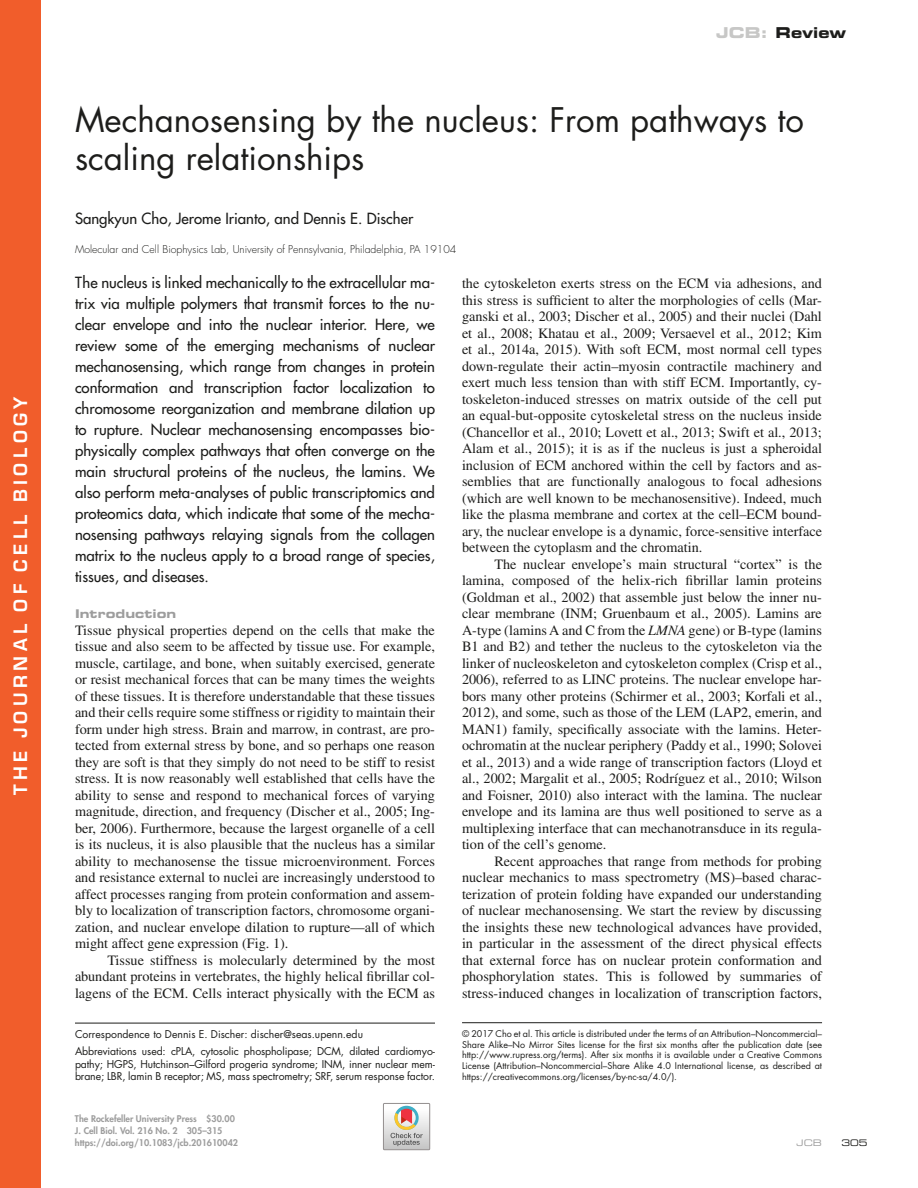
<style>
.page{position:relative;width:918px;height:1188px;background:#fff}
.page>*{position:absolute;margin:0;border:0;box-sizing:border-box;transform-origin:0 0}
.t1{font:33px/38.2px "Futura Std";color:#1d1d1b}
.t2{font:600 18px "Eurostile";letter-spacing:.25em;color:#fff}
.t3{font:500 15px/21px "Futura Std";color:#1d1d1b;text-align:justify}
.t4{font:15px "Eurostile LT Std Bold Ex 2";color:#1d1d1b}
.t5{font:14.25px/16.5px "Times LT Std";color:#1d1d1b;text-align:justify}
.t6{font:12px "Eurostile LT Std Bold Ex 2";letter-spacing:.005em;color:#9d9d9d}
.t7{font:10.5px/16.8px "Futura Std";letter-spacing:-.01em;color:#1d1d1b}
.t8{font:300 10.5px "Futura Std";color:#1d1d1b}
.t9{font:9px/10.8px "Futura Std";color:#1d1d1b;text-align:justify}
.t10{font:800 9px/12px "Futura Std";color:#9d9d9d}
.t11{font:9px "Eurostile LT Std Ex 2";color:#9d9d9d}
.t12{font:9px "Eurostile LT Std Ex 2";color:#1d1d1b}
.s1{color:#c7c7c6}
.s2{font-style:italic}
</style>
<div class="page">
<svg style="left:383px;top:1103px;width:47px;height:47px"></svg>
<hr style="left:75px;top:1023px;width:360px;height:1px;background:#1d1d1b">
<hr style="left:462px;top:1022px;width:360px;height:1px;background:#1d1d1b">
<div style="left:0;top:0;width:40px;height:1188px;background:#f15d2b"></div>
<p class="t2" style="left:13px;top:795px;width:400px;rotate:-90deg">THE JOURNAL OF CELL BIOLOGY</p>
<p class="t4" style="left:716px;top:22px;width:132px"><span class="s1">JCB:</span> Review</p>
<h1 class="t1" style="left:75px;top:101px;width:731px">Mechanosensing by the nucleus: From pathways to scaling relationships</h1>
<p class="t3" style="left:75px;top:209px;width:340px">Sangkyun Cho, Jerome Irianto, and Dennis E. Discher</p>
<p class="t8" style="left:75px;top:243px;width:383px">Molecular and Cell Biophysics Lab, University of Pennsylvania, Philadelphia, PA 19104</p>
<p class="t3" style="left:75px;top:272px;width:362px">The nucleus is linked mechanically to the extracellular ma&shy;trix via multiple polymers that transmit forces to the nu&shy;clear envelope and into the nuclear interior. Here, we review some of the emerging mechanisms of nuclear mechanosensing, which range from changes in protein conformation and transcription factor localization to chromosome reorganization and membrane dilation up to rupture. Nuclear mechanosensing encompasses bio&shy;physically complex pathways that often converge on the main structural proteins of the nucleus, the lamins. We also perform meta-analyses of public transcriptomics and proteomics data, which indicate that some of the mecha&shy;nosensing pathways relaying signals from the collagen matrix to the nucleus apply to a broad range of species, tissues, and diseases.</p>
<p class="t6" style="left:75px;top:605px;width:103px">Introduction</p>
<p class="t5" style="left:75px;top:621px;width:362px">Tissue physical properties depend on the cells that make the tissue and also seem to be affected by tissue use. For example, muscle, cartilage, and bone, when suitably exercised, generate or resist mechanical forces that can be many times the weights of these tissues. It is therefore understandable that these tissues and their cells require some stiffness or rigidity to maintain their form under high stress. Brain and marrow, in contrast, are pro&shy;tected from external stress by bone, and so perhaps one reason they are soft is that they simply do not need to be stiff to resist stress. It is now reasonably well established that cells have the ability to sense and respond to mechanical forces of varying magnitude, direction, and frequency (Discher et al., 2005; Ing&shy;ber, 2006). Furthermore, because the largest organelle of a cell is its nucleus, it is also plausible that the nucleus has a similar ability to mechanosense the tissue microenvironment. Forces and resistance external to nuclei are increasingly understood to affect processes ranging from protein conformation and assem&shy;bly to localization of transcription factors, chromosome organi&shy;zation, and nuclear envelope dilation to rupture—all of which might affect gene expression (Fig. 1).</p>
<p class="t5" style="left:75px;top:951px;width:362px;text-indent:32px">Tissue stiffness is molecularly determined by the most abundant proteins in vertebrates, the highly helical fibrillar col&shy;lagens of the ECM. Cells interact physically with the ECM as</p>
<p class="t7" style="left:75px;top:1026px;width:362px">Correspondence to Dennis E. Discher: discher@seas.upenn.edu<br>Abbreviations used: cPLA, cytosolic phospholipase; DCM, dilated cardiomyo-</p>
<p class="t7" style="left:75px;top:1058px;width:362px;line-height:12.5px">pathy; HGPS, Hutchinson–Gilford progeria syndrome; INM, inner nuclear mem&shy;brane; LBR, lamin B receptor; MS, mass spectrometry; SRF, serum response factor.</p>
<p class="t10" style="left:75px;top:1112px;width:165px">The Rockefeller University Press $30.00<br>J. Cell Biol. Vol. 216 No. 2 305–315 https://doi.org/10.1083/jcb.201610042</p>
<p class="t5" style="left:462px;top:275px;width:362px">the cytoskeleton exerts stress on the ECM via adhesions, and this stress is sufficient to alter the morphologies of cells (Mar&shy;ganski et al., 2003; Discher et al., 2005) and their nuclei (Dahl et al., 2008; Khatau et al., 2009; Versaevel et al., 2012; Kim et al., 2014a, 2015). With soft ECM, most normal cell types down-regulate their actin–myosin contractile machinery and exert much less tension than with stiff ECM. Importantly, cy&shy;toskeleton-induced stresses on matrix outside of the cell put an equal-but-opposite cytoskeletal stress on the nucleus inside (Chancellor et al., 2010; Lovett et al., 2013; Swift et al., 2013; Alam et al., 2015); it is as if the nucleus is just a spheroidal inclusion of ECM anchored within the cell by factors and as&shy;semblies that are functionally analogous to focal adhesions (which are well known to be mechanosensitive). Indeed, much like the plasma membrane and cortex at the cell–ECM bound&shy;ary, the nuclear envelope is a dynamic, force-sensitive interface between the cytoplasm and the chromatin.</p>
<p class="t5" style="left:462px;top:555px;width:362px;text-indent:32px">The nuclear envelope’s main structural “cortex” is the lamina, composed of the helix-rich fibrillar lamin proteins (Goldman et al., 2002) that assemble just below the inner nu&shy;clear membrane (INM; Gruenbaum et al., 2005). Lamins are A-type (lamins A and C from the <span class="s2">LMNA</span> gene) or B-type (lamins B1 and B2) and tether the nucleus to the cytoskeleton via the linker of nucleoskeleton and cytoskeleton complex (Crisp et al., 2006), referred to as LINC proteins. The nuclear envelope har&shy;bors many other proteins (Schirmer et al., 2003; Korfali et al., 2012), and some, such as those of the LEM (LAP2, emerin, and MAN1) family, specifically associate with the lamins. Heter&shy;ochromatin at the nuclear periphery (Paddy et al., 1990; Solovei et al., 2013) and a wide range of transcription factors (Lloyd et al., 2002; Margalit et al., 2005; Rodríguez et al., 2010; Wilson and Foisner, 2010) also interact with the lamina. The nuclear envelope and its lamina are thus well positioned to serve as a multiplexing interface that can mechanotransduce in its regula&shy;tion of the cell’s genome.</p>
<p class="t5" style="left:462px;top:852px;width:362px;text-indent:32px">Recent approaches that range from methods for probing nuclear mechanics to mass spectrometry (MS)–based charac&shy;terization of protein folding have expanded our understanding of nuclear mechanosensing. We start the review by discussing the insights these new technological advances have provided, in particular in the assessment of the direct physical effects that external force has on nuclear protein conformation and phosphorylation states. This is followed by summaries of stress-induced changes in localization of transcription factors,</p>
<p class="t9" style="left:462px;top:1028px;width:362px">© 2017 Cho et al. This article is distributed under the terms of an Attribution–Noncommercial– Share Alike–No Mirror Sites license for the first six months after the publication date (see http://www.rupress.org/terms). After six months it is available under a Creative Commons License (Attribution–Noncommercial–Share Alike 4.0 International license, as described at https://creativecommons.org/licenses/by-nc-sa/4.0/).</p>
<p class="t11" style="left:796px;top:1136px;width:27px">JCB</p>
<p class="t12" style="left:842px;top:1136px;width:28px">305</p>
</div>
